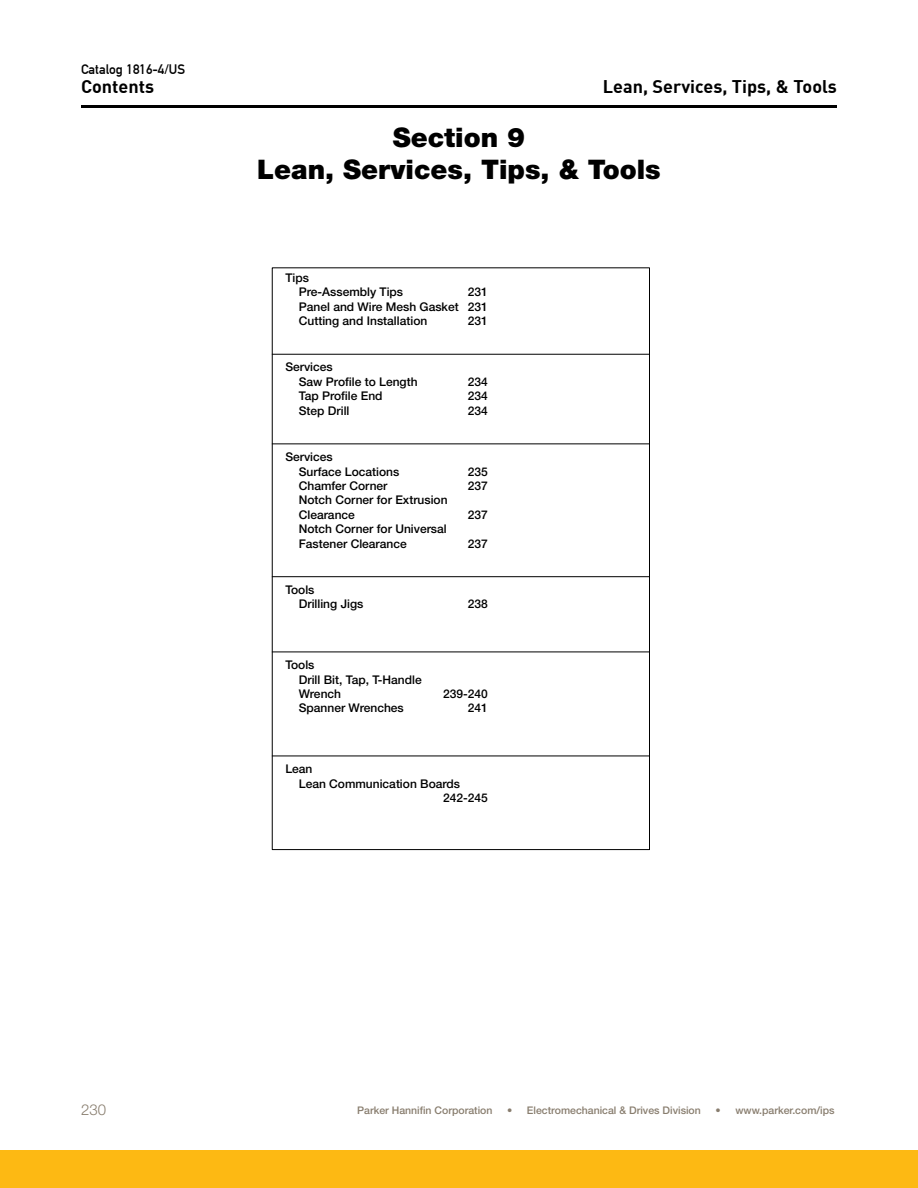
<style>
.page{position:relative;width:918px;height:1188px;background:#fff}
.page>*{position:absolute;margin:0;border:0;box-sizing:border-box;transform-origin:0 0}
.t1{font:900 27px/32.4px "Helvetica Neue LT Std";color:#000;text-align:center}
.t2{font:700 18px "DIN";color:#000}
.t3{font:300 15px "Helvetica Neue LT Std";color:#887d6e}
.t4{font:500 13.5px "DIN Mittelschrift";color:#000}
.t5{font:500 12px/14.4px "Helvetica Neue LT Std";color:#000}
.t6{font:500 10.5px "Helvetica Neue LT Std";color:#887d6e}
</style>
<div class="page">
<div style="left:0;top:1150px;width:918px;height:38px;background:#fdb913"></div>
<hr style="left:81px;top:105px;width:756px;height:3px;background:#000">
<hr style="left:272px;top:354px;width:378px;height:1px;background:#000">
<hr style="left:272px;top:443px;width:378px;height:1px;background:#000">
<hr style="left:272px;top:576px;width:378px;height:1px;background:#000">
<hr style="left:272px;top:652px;width:378px;height:1px;background:#000">
<hr style="left:272px;top:756px;width:378px;height:1px;background:#000">
<p class="t4" style="left:81px;top:61px;width:106px">Catalog 1816-4/US</p>
<h2 class="t2" style="left:81px;top:75px;width:75px">Contents</h2>
<h2 class="t2" style="left:603px;top:74px;width:236px">Lean, Services, Tips, &amp; Tools</h2>
<h1 class="t1" style="left:257px;top:121px;width:405px">Section 9<br>Lean, Services, Tips, &amp; Tools</h1>
<p class="t5" style="left:299px;top:270px;width:106px;text-indent:-14px">Tips<br>Pre-Assembly Tips</p>
<p class="t5" style="left:299px;top:285px;width:190px;text-align:justify;text-indent:169px">231<br>Panel and Wire Mesh Gasket 231<br>Cutting and Installation</p>
<p class="t5" style="left:468px;top:313px;width:22px">231</p>
<p class="t5" style="left:299px;top:360px;width:120px;text-indent:-14px">Services<br>Saw Profile to Length</p>
<p class="t5" style="left:468px;top:374px;width:22px">234</p>
<p class="t5" style="left:299px;top:389px;width:85px">Tap Profile End</p>
<p class="t5" style="left:468px;top:389px;width:22px">234</p>
<p class="t5" style="left:299px;top:403px;width:52px">Step Drill</p>
<p class="t5" style="left:468px;top:403px;width:22px">234</p>
<p class="t5" style="left:299px;top:450px;width:102px;text-indent:-14px">Services<br>Surface Locations</p>
<p class="t5" style="left:468px;top:464px;width:22px">235</p>
<p class="t5" style="left:299px;top:478px;width:90px">Chamfer Corner</p>
<p class="t5" style="left:468px;top:478px;width:22px">237</p>
<p class="t5" style="left:299px;top:493px;width:150px">Notch Corner for Extrusion<br>Clearance</p>
<p class="t5" style="left:468px;top:507px;width:22px">237</p>
<p class="t5" style="left:299px;top:522px;width:149px">Notch Corner for Universal<br>Fastener Clearance</p>
<p class="t5" style="left:299px;top:582px;width:66px;text-indent:-14px">Tools<br>Drilling Jigs</p>
<p class="t5" style="left:468px;top:536px;width:22px">237</p>
<p class="t5" style="left:468px;top:597px;width:22px">238</p>
<p class="t5" style="left:299px;top:658px;width:124px;text-indent:-14px">Tools<br>Drill Bit, Tap, T-Handle<br>Wrench</p>
<p class="t5" style="left:443px;top:686px;width:46px">239-240</p>
<p class="t5" style="left:299px;top:701px;width:106px">Spanner Wrenches</p>
<p class="t5" style="left:468px;top:701px;width:22px">241</p>
<p class="t5" style="left:285px;top:762px;width:29px">Lean</p>
<p class="t5" style="left:299px;top:776px;width:163px">Lean Communication Boards</p>
<p class="t5" style="left:443px;top:790px;width:46px">242-245</p>
<p class="t3" style="left:81px;top:1101px;width:27px">230</p>
<p class="t6" style="left:357px;top:1105px;width:137px">Parker Hannifin Corporation</p>
<p class="t6" style="left:507px;top:1105px;width:195px">• Electromechanical &amp; Drives Division</p>
<p class="t6" style="left:716px;top:1105px;width:121px">• www.parker.com/ips</p>
</div>
